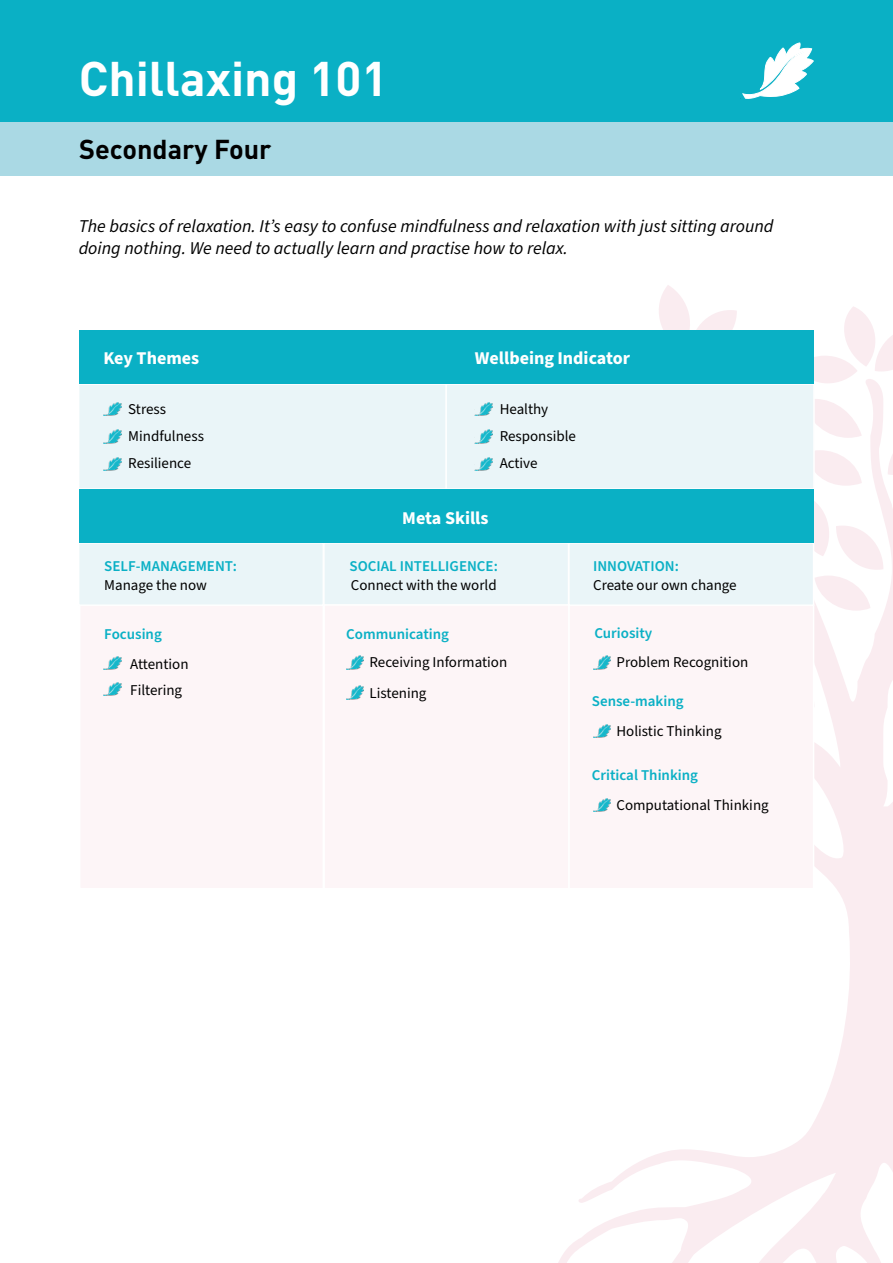
<style>
.page{position:relative;width:893px;height:1263px;background:#fff}
.page>*{position:absolute;margin:0;border:0;box-sizing:border-box;transform-origin:0 0}
.t1{font:700 48px "DIN";color:#fff}
.t2{font:700 27px "DIN";color:#000}
.t3{font:italic 18px/21.6px "Source Sans Pro";color:#000}
.t4{font:700 18px "Source Sans Pro";color:#fff}
.t5{font:15px/27px "Source Sans Pro";color:#000}
.t6{font:600 15px "Source Sans Pro";color:#0ab0c5}
</style>
<div class="page">
<svg style="left:558px;top:828px;width:335px;height:435px"></svg>
<svg style="left:659px;top:285px;width:234px;height:543px"></svg>
<div style="left:79px;top:604px;width:245px;height:285px;background:#fdf5f7"></div>
<div style="left:78px;top:383px;width:369px;height:107px;background:#eaf5f8;border:2px solid #fff"></div>
<img style="left:103px;top:402px;width:18px;height:14px">
<img style="left:103px;top:430px;width:18px;height:13px">
<img style="left:103px;top:656px;width:18px;height:14px">
<img style="left:103px;top:682px;width:18px;height:14px">
<img style="left:103px;top:457px;width:18px;height:14px">
<div style="left:0;top:0;width:893px;height:176px;background:#0ab0c5"></div>
<div style="left:0;top:123px;width:893px;height:53px;background:#aad9e4"></div>
<div style="left:78px;top:542px;width:246px;height:64px;background:#eaf5f8;border:2px solid #fff"></div>
<div style="left:568px;top:604px;width:246px;height:285px;background:#fdf5f7"></div>
<div style="left:323px;top:542px;width:246px;height:64px;background:#eaf5f8;border:2px solid #fff"></div>
<div style="left:568px;top:542px;width:246px;height:64px;background:#eaf5f8;border:2px solid #fff"></div>
<div style="left:445px;top:383px;width:370px;height:107px;background:#eaf5f8;border:2px solid #fff"></div>
<div style="left:79px;top:330px;width:367px;height:53px;background:#0ab0c5"></div>
<div style="left:79px;top:489px;width:735px;height:53px;background:#0ab0c5"></div>
<div style="left:446px;top:330px;width:368px;height:53px;background:#0ab0c5"></div>
<div style="left:323px;top:604px;width:247px;height:285px;background:#fdf5f7"></div>
<svg style="left:740px;top:42px;width:74px;height:57px"></svg>
<img style="left:346px;top:656px;width:18px;height:13px">
<img style="left:346px;top:686px;width:18px;height:13px">
<img style="left:593px;top:656px;width:18px;height:13px">
<img style="left:593px;top:724px;width:18px;height:14px">
<img style="left:593px;top:798px;width:18px;height:14px">
<img style="left:475px;top:402px;width:18px;height:14px">
<img style="left:475px;top:430px;width:18px;height:13px">
<img style="left:475px;top:457px;width:18px;height:14px">
<h1 class="t1" style="left:79px;top:62px;width:311px">Chillaxing 101</h1>
<h2 class="t2" style="left:79px;top:139px;width:194px">Secondary Four</h2>
<p class="t3" style="left:79px;top:217px;width:696px">The basics of relaxation. It’s easy to confuse mindfulness and relaxation with just sitting around doing nothing. We need to actually learn and practise how to relax.</p>
<p class="t4" style="left:103px;top:351px;width:97px">Key Themes</p>
<p class="t4" style="left:475px;top:351px;width:157px">Wellbeing Indicator</p>
<p class="t5" style="left:128px;top:397px;width:77px">Stress<br>Mindfulness<br>Resilience</p>
<p class="t5" style="left:500px;top:397px;width:78px">Healthy<br>Responsible<br>Active</p>
<p class="t4" style="left:402px;top:511px;width:88px">Meta Skills</p>
<p class="t6" style="left:104px;top:560px;width:134px">SELF-MANAGEMENT:</p>
<p class="t5" style="left:104px;top:573px;width:104px">Manage the now</p>
<p class="t6" style="left:104px;top:628px;width:59px">Focusing</p>
<p class="t6" style="left:594px;top:627px;width:59px">Curiosity</p>
<p class="t6" style="left:593px;top:560px;width:87px">INNOVATION:</p>
<p class="t5" style="left:593px;top:573px;width:145px">Create our own change</p>
<p class="t6" style="left:350px;top:560px;width:150px">SOCIAL INTELLIGENCE:</p>
<p class="t5" style="left:351px;top:573px;width:147px">Connect with the world</p>
<p class="t6" style="left:346px;top:628px;width:104px">Communicating</p>
<p class="t5" style="left:370px;top:648px;width:139px;line-height:30.3px">Receiving Information<br>Listening</p>
<p class="t5" style="left:616px;top:650px;width:133px">Problem Recognition</p>
<p class="t5" style="left:616px;top:719px;width:107px">Holistic Thinking</p>
<p class="t5" style="left:130px;top:652px;width:60px;line-height:26px">Attention<br>Filtering</p>
<p class="t6" style="left:592px;top:695px;width:93px">Sense-making</p>
<p class="t6" style="left:592px;top:769px;width:108px">Critical Thinking</p>
<p class="t5" style="left:616px;top:792px;width:154px">Computational Thinking</p>
</div>
